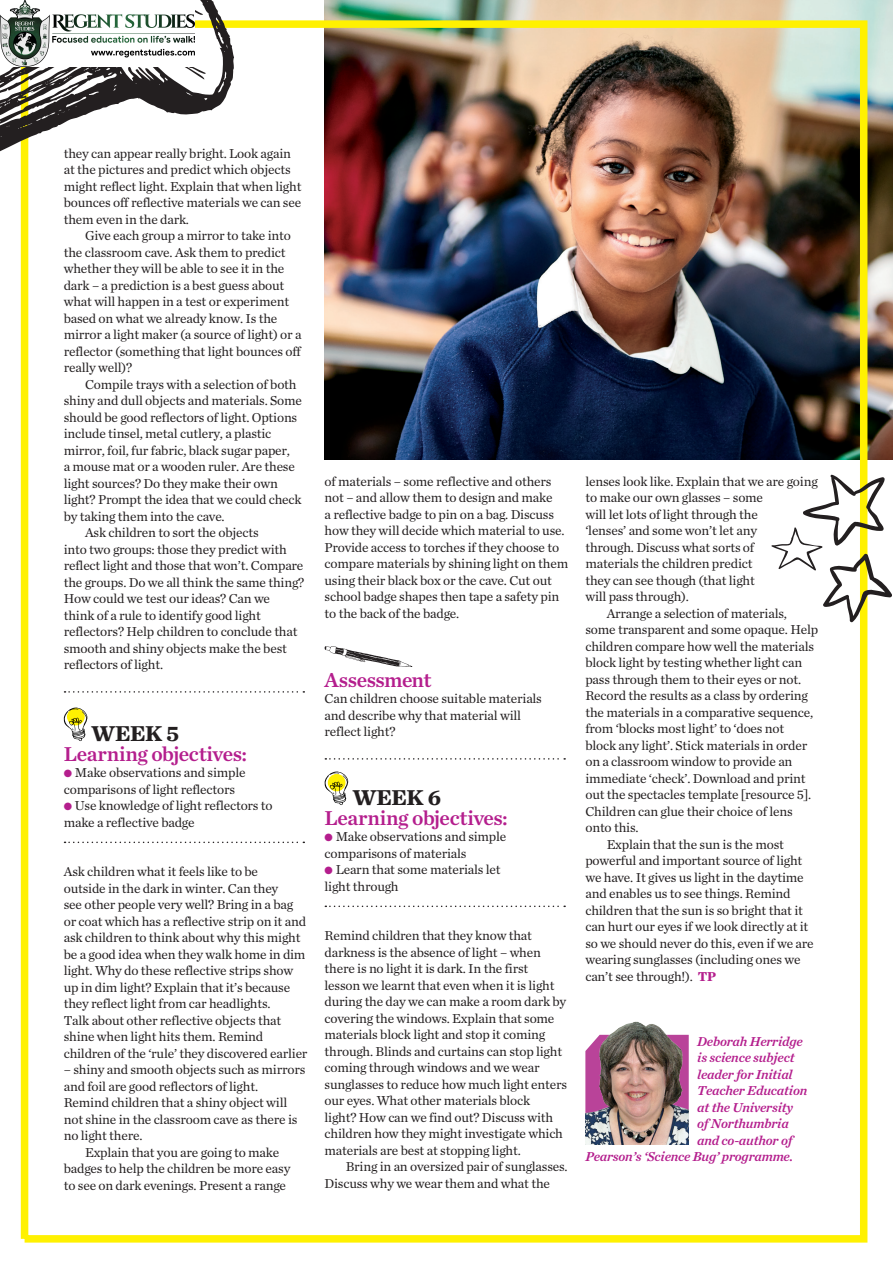
<style>
.page{position:relative;width:893px;height:1263px;background:#fff}
.page>*{position:absolute;margin:0;border:0;box-sizing:border-box;transform-origin:0 0}
.TP_Xhead{font:700 22.5px "Chronicle Text G1";letter-spacing:-.03em;color:#231f20}
.TP_Xhead-2{font:21px "Chronicle Text G1 Semi";letter-spacing:-.025em;color:#b41e8d}
.TP_Body_Serif{font:13.5px/16.5px "Chronicle Text G1";letter-spacing:-.015em;color:#231f20}
.TP_Biog{font:italic 13.5px "Chronicle Text G1 Semi";letter-spacing:-.015em;color:#b41e8d}
.s1{color:#b41e8d}
.s2{font-weight:700;color:#b41e8d}
</style>
<div class="page">
<img style="left:325px;top:0;width:568px;height:459px">
<img style="left:20px;top:17px;width:851px;height:1226px">
<svg style="left:65px;top:691px;width:239px;height:2px"></svg>
<svg style="left:64px;top:707px;width:24px;height:34px"></svg>
<svg style="left:65px;top:841px;width:239px;height:2px"></svg>
<svg style="left:325px;top:646px;width:87px;height:21px"></svg>
<svg style="left:325px;top:758px;width:240px;height:2px"></svg>
<svg style="left:324px;top:771px;width:25px;height:34px"></svg>
<svg style="left:325px;top:905px;width:240px;height:2px"></svg>
<img style="left:585px;top:1022px;width:104px;height:122px">
<svg style="left:771px;top:474px;width:121px;height:149px"></svg>
<svg style="left:0;top:0;width:234px;height:170px"></svg>
<img style="left:0;top:0;width:194px;height:66px">
<p class="TP_Body_Serif" style="left:64px;top:144px;width:239px">they can appear really bright. Look again at the pictures and predict which objects might reflect light. Explain that when light bounces off reflective materials we can see them even in the dark.</p>
<p class="TP_Body_Serif" style="left:64px;top:226px;width:239px;text-indent:21px">Give each group a mirror to take into the classroom cave. Ask them to predict whether they will be able to see it in the dark – a prediction is a best guess about what will happen in a test or experiment based on what we already know. Is the mirror a light maker (a source of light) or a reflector (something that light bounces off really well)?</p>
<p class="TP_Body_Serif" style="left:64px;top:375px;width:240px;text-indent:21px">Compile trays with a selection of both shiny and dull objects and materials. Some should be good reflectors of light. Options include tinsel, metal cutlery, a plastic mirror, foil, fur fabric, black sugar paper,<br>a mouse mat or a wooden ruler. Are these light sources? Do they make their own light? Prompt the idea that we could check by taking them into the cave.</p>
<p class="TP_Body_Serif" style="left:64px;top:523px;width:242px;text-indent:21px">Ask children to sort the objects<br>into two groups: those they predict with reflect light and those that won’t. Compare the groups. Do we all think the same thing?<br>How could we test our ideas? Can we<br>think of a rule to identify good light reflectors? Help children to conclude that smooth and shiny objects make the best reflectors of light.</p>
<p class="TP_Xhead" style="left:91px;top:715px;width:90px">WEEK 5</p>
<p class="TP_Xhead-2" style="left:64px;top:737px;width:185px">Learning objectives:</p>
<p class="TP_Body_Serif" style="left:64px;top:763px;width:183px"><span class="s1">●</span> Make observations and simple comparisons of light reflectors</p>
<p class="TP_Body_Serif" style="left:64px;top:796px;width:210px"><span class="s1">●</span> Use knowledge of light reflectors to make a reflective badge</p>
<p class="TP_Body_Serif" style="left:64px;top:862px;width:245px">Ask children what it feels like to be<br>outside in the dark in winter. Can they<br>see other people very well? Bring in a bag or coat which has a reflective strip on it and ask children to think about why this might be a good idea when they walk home in dim light. Why do these reflective strips show up in dim light? Explain that it’s because they reflect light from car headlights.<br>Talk about other reflective objects that shine when light hits them. Remind children of the ‘rule’ they discovered earlier</p>
<p class="TP_Body_Serif" style="left:64px;top:1060px;width:243px">– shiny and smooth objects such as mirrors and foil are good reflectors of light.<br>Remind children that a shiny object will not shine in the classroom cave as there is no light there.</p>
<p class="TP_Body_Serif" style="left:64px;top:1143px;width:228px;text-indent:21px">Explain that you are going to make badges to help the children be more easy to see on dark evenings. Present a range</p>
<p class="TP_Body_Serif" style="left:325px;top:472px;width:245px">of materials – some reflective and others not – and allow them to design and make<br>a reflective badge to pin on a bag. Discuss how they will decide which material to use.<br>Provide access to torches if they choose to compare materials by shining light on them using their black box or the cave. Cut out school badge shapes then tape a safety pin to the back of the badge.</p>
<p class="TP_Xhead-2" style="left:325px;top:663px;width:108px">Assessment</p>
<p class="TP_Body_Serif" style="left:325px;top:689px;width:219px">Can children choose suitable materials and describe why that material will reflect light?</p>
<p class="TP_Xhead" style="left:352px;top:779px;width:90px">WEEK 6</p>
<p class="TP_Xhead-2" style="left:325px;top:801px;width:185px">Learning objectives:</p>
<p class="TP_Body_Serif" style="left:325px;top:827px;width:183px"><span class="s1">●</span> Make observations and simple comparisons of materials</p>
<p class="TP_Body_Serif" style="left:325px;top:860px;width:177px"><span class="s1">●</span> Learn that some materials let light through</p>
<p class="TP_Body_Serif" style="left:325px;top:926px;width:244px">Remind children that they know that darkness is the absence of light – when there is no light it is dark. In the first lesson we learnt that even when it is light during the day we can make a room dark by covering the windows. Explain that some materials block light and stop it coming through. Blinds and curtains can stop light coming through windows and we wear sunglasses to reduce how much light enters our eyes. What other materials block<br>light? How can we find out? Discuss with children how they might investigate which materials are best at stopping light.</p>
<p class="TP_Body_Serif" style="left:325px;top:1157px;width:245px;text-indent:21px">Bring in an oversized pair of sunglasses.<br>Discuss why we wear them and what the</p>
<p class="TP_Body_Serif" style="left:585px;top:472px;width:234px">lenses look like. Explain that we are going to make our own glasses – some<br>will let lots of light through the<br>‘lenses’ and some won’t let any<br>through. Discuss what sorts of<br>materials the children predict<br>they can see though (that light<br>will pass through).</p>
<p class="TP_Body_Serif" style="left:585px;top:604px;width:234px;text-indent:21px">Arrange a selection of materials, some transparent and some opaque. Help children compare how well the materials block light by testing whether light can pass through them to their eyes or not.<br>Record the results as a class by ordering the materials in a comparative sequence, from ‘blocks most light’ to ‘does not block any light’. Stick materials in order on a classroom window to provide an immediate ‘check’. Download and print out the spectacles template [resource 5].<br>Children can glue their choice of lens onto this.</p>
<p class="TP_Body_Serif" style="left:585px;top:835px;width:230px;text-indent:21px">Explain that the sun is the most powerful and important source of light we have. It gives us light in the daytime and enables us to see things. Remind children that the sun is so bright that it can hurt our eyes if we look directly at it so we should never do this, even if we are wearing sunglasses (including ones we can’t see through!). <span class="s2">TP</span></p>
<p class="TP_Biog" style="left:697px;top:1030px;width:107px">Deborah Herridge</p>
<p class="TP_Biog" style="left:697px;top:1047px;width:99px">is science subject</p>
<p class="TP_Biog" style="left:697px;top:1063px;width:97px">leader for Initial</p>
<p class="TP_Biog" style="left:697px;top:1080px;width:112px">Teacher Education</p>
<p class="TP_Biog" style="left:697px;top:1096px;width:97px">at the University</p>
<p class="TP_Biog" style="left:697px;top:1113px;width:93px">of Northumbria</p>
<p class="TP_Biog" style="left:697px;top:1129px;width:97px">and co-author of</p>
<p class="TP_Biog" style="left:585px;top:1146px;width:209px">Pearson’s ‘Science Bug’ programme.</p>
</div>
